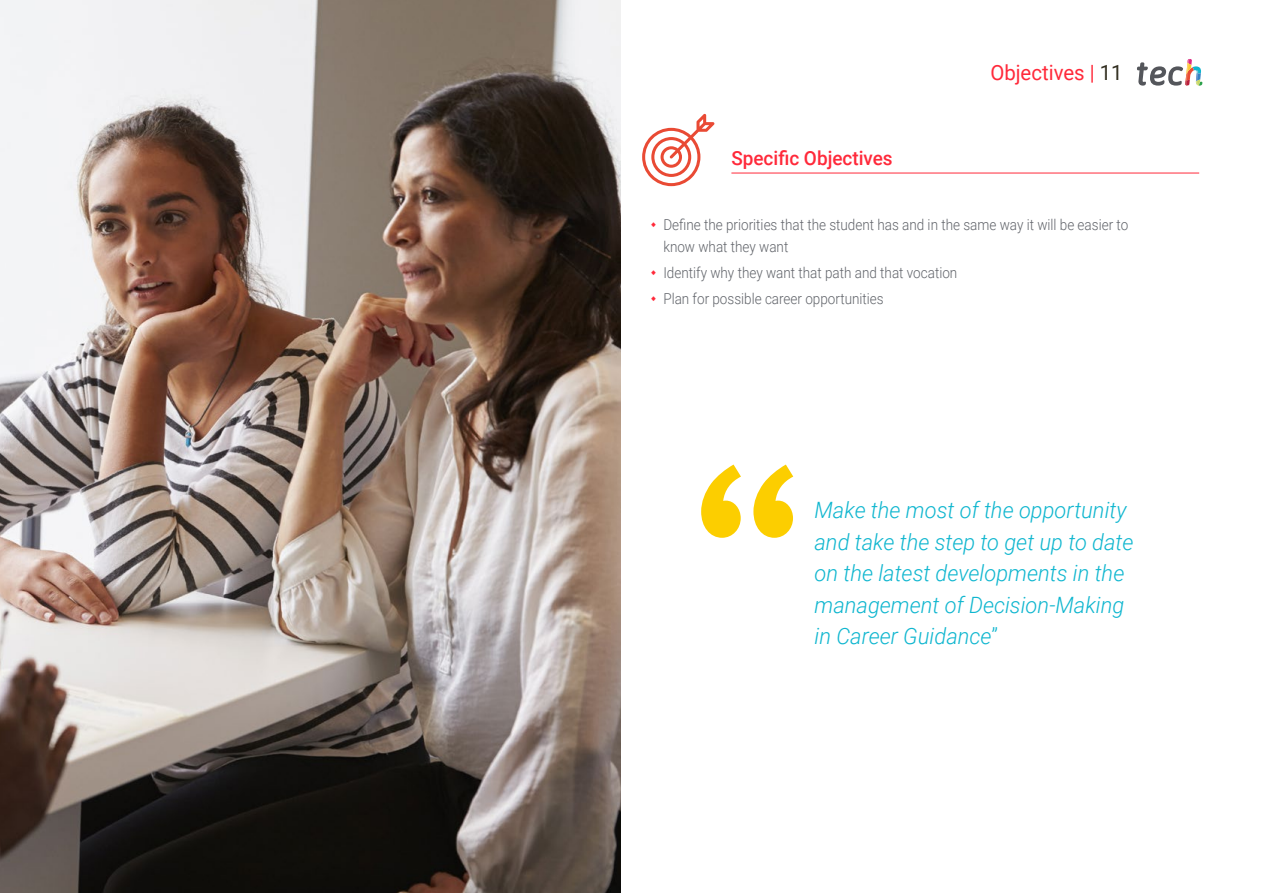
<style>
.page{position:relative;width:1263px;height:893px;background:#fff}
.page>*{position:absolute;margin:0;border:0;box-sizing:border-box;transform-origin:0 0}
.t1{font:italic 300 22.5px/31.5px "Roboto";color:#0fb6cf}
.t2{font:21px "Roboto";color:#ff293a}
.t3{font:500 19.5px "Roboto";color:#ff293a}
.t4{font:300 15px/21.8px "Roboto";color:#61646a;scale:.9 1}
.s1{color:#312e20}
.s2{font-style:normal}
</style>
<div class="page">
<img style="left:0;top:0;width:621px;height:893px">
<svg style="left:701px;top:465px;width:92px;height:73px"></svg>
<svg style="left:1137px;top:59px;width:65px;height:27px"></svg>
<hr style="left:731px;top:173px;width:468px;height:1px;background:#ff293a">
<svg style="left:642px;top:114px;width:72px;height:72px"></svg>
<h3 class="t3" style="left:731px;top:144px;width:163px">Specific Objectives</h3>
<h2 class="t2" style="left:990px;top:57px;width:134px">Objectives | <span class="s1">11</span></h2>
<p class="t4" style="left:663px;top:213px;width:518px">Define the priorities that the student has and in the same way it will be easier to know what they want</p>
<p class="t4" style="left:663px;top:259px;width:328px;line-height:26px">Identify why they want that path and that vocation<br>Plan for possible career opportunities</p>
<h1 class="t1" style="left:814px;top:493px;width:320px">Make the most of the opportunity and take the step to get up to date on the latest developments in the management of Decision-Making in Career Guidance<span class="s2">”</span></h1>
</div>
